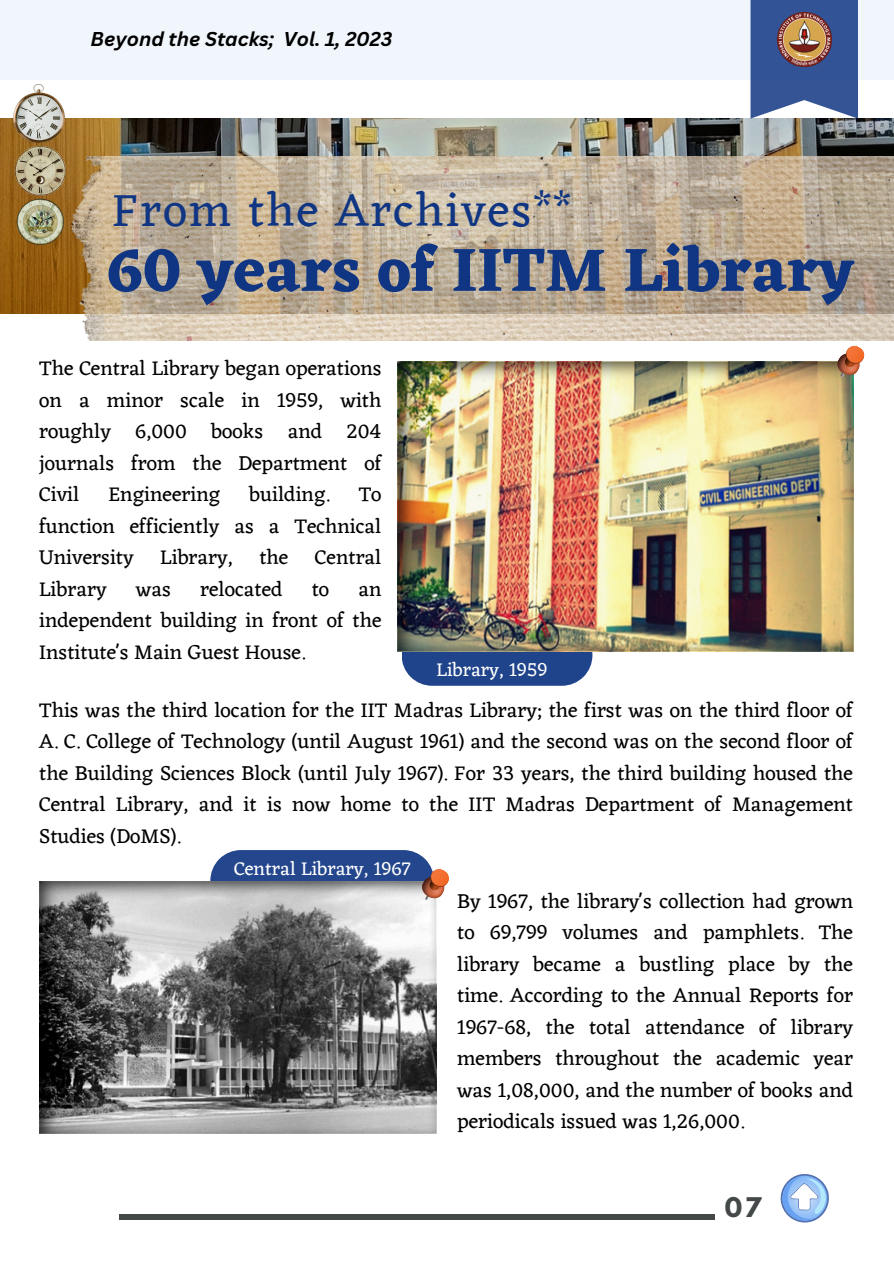
<style>
.page{position:relative;width:894px;height:1264px;background:#fff}
.page>*{position:absolute;margin:0;border:0;box-sizing:border-box;transform-origin:0 0}
.t1{font:700 63px "Eczar";color:#103683}
.t2{font:48px "Eczar";letter-spacing:.045em;color:#103683}
.t3{font:700 24px "League Spartan";color:#444848}
.t4{font:21px/31.5px "Eczar";color:#000;text-align:justify}
.t5{font:19.5px "Eczar";color:#fff}
.t6{font:italic 700 19.5px "Canva Sans";color:#000}
</style>
<div class="page">
<img style="left:0;top:119px;width:893px;height:194px">
<div style="left:0;top:0;width:893px;height:80px;background:#edf4fd"></div>
<svg style="left:750px;top:0;width:107px;height:118px;background:#47649f"></svg>
<img style="left:777px;top:12px;width:54px;height:54px">
<img style="left:13px;top:84px;width:52px;height:160px">
<img style="left:39px;top:881px;width:397px;height:252px">
<svg style="left:401px;top:651px;width:191px;height:34px;background:#305191"></svg>
<img style="left:397px;top:361px;width:455px;height:290px">
<img style="left:65px;top:156px;width:828px;height:185px">
<div style="left:119px;top:1213px;width:595px;height:6px;background:#444848"></div>
<svg style="left:780px;top:1174px;width:49px;height:49px"></svg>
<svg style="left:210px;top:850px;width:239px;height:61px;background:#7f8ba9"></svg>
<svg style="left:831px;top:345px;width:34px;height:36px"></svg>
<p class="t6" style="left:91px;top:25px;width:303px">Beyond the Stacks; Vol. 1, 2023</p>
<p class="t2" style="left:112px;top:181px;width:460px">From the Archives**</p>
<p class="t1" style="left:106px;top:232px;width:749px">60 years of IITM Library</p>
<p class="t4" style="left:39px;top:352px;width:344px">The Central Library began operations on a minor scale in 1959, with roughly 6,000 books and 204 journals from the Department of Civil</p>
<p class="t4" style="left:108px;top:478px;width:113px">Engineering</p>
<p class="t4" style="left:249px;top:478px;width:82px">building.</p>
<p class="t4" style="left:39px;top:478px;width:344px;text-indent:319px">To function efficiently as a Technical University</p>
<p class="t4" style="left:160px;top:541px;width:74px">Library,</p>
<p class="t4" style="left:259px;top:541px;width:31px">the</p>
<p class="t4" style="left:315px;top:541px;width:68px">Central</p>
<p class="t4" style="left:39px;top:572px;width:69px">Library</p>
<p class="t4" style="left:136px;top:572px;width:36px">was</p>
<p class="t4" style="left:200px;top:572px;width:84px">relocated</p>
<p class="t4" style="left:311px;top:572px;width:19px">to</p>
<p class="t4" style="left:39px;top:572px;width:344px;text-indent:319px">an independent building in front of the Institute's Main Guest House.</p>
<p class="t5" style="left:436px;top:657px;width:112px">Library, 1959</p>
<p class="t4" style="left:39px;top:693px;width:815px">This was the third location for the IIT Madras Library; the first was on the third floor of A. C. College of Technology (until August 1961) and the second was on the second floor of the Building Sciences Block (until July 1967). For 33 years, the third building housed the Central Library, and it is now home to the IIT Madras Department of Management Studies (DoMS).</p>
<p class="t5" style="left:234px;top:856px;width:178px">Central Library, 1967</p>
<p class="t4" style="left:457px;top:884px;width:397px">By 1967, the library's collection had grown to 69,799 volumes and pamphlets. The library became a bustling place by the time. According to the Annual Reports for 1967-68, the total attendance of library members throughout the academic year was 1,08,000, and the number of books and periodicals issued was 1,26,000.</p>
<p class="t3" style="left:724px;top:1195px;width:38px">07</p>
</div>
